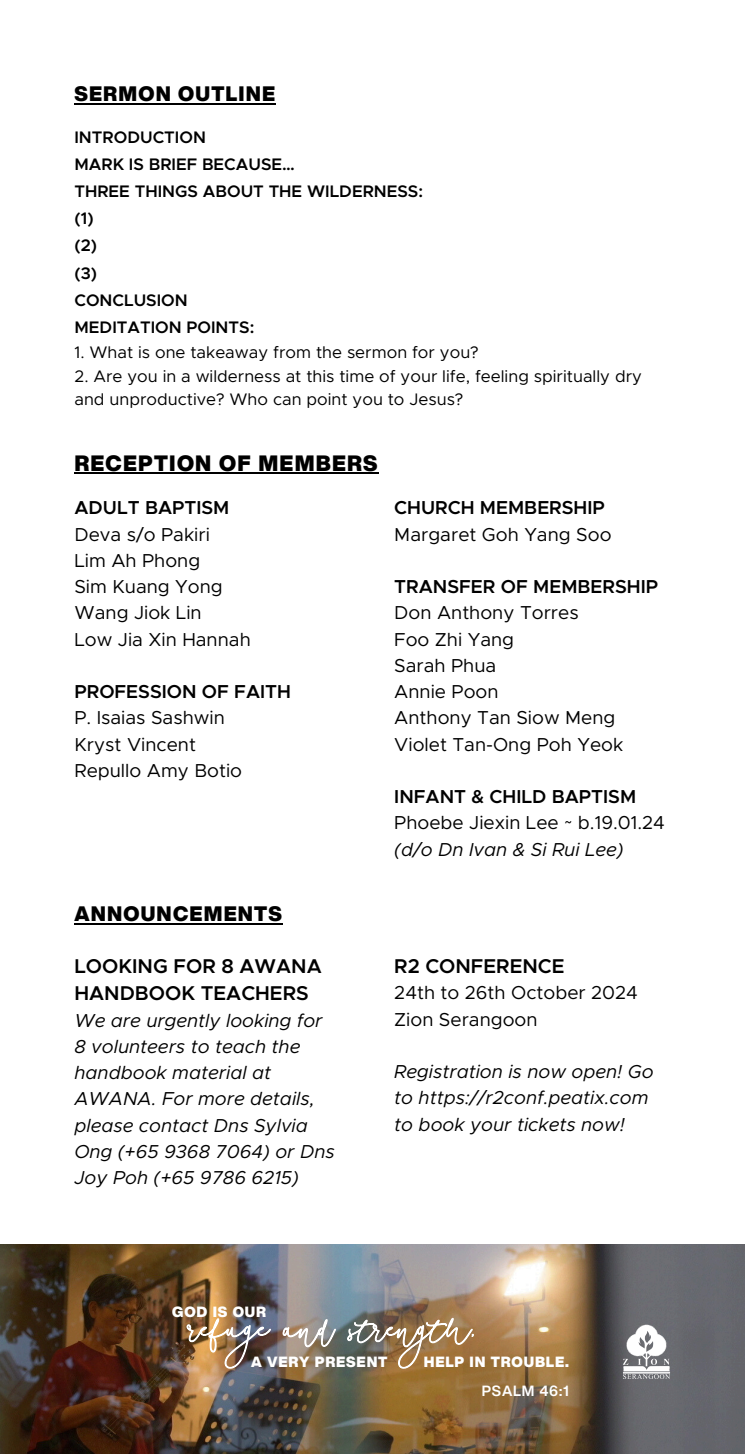
<style>
.page{position:relative;width:745px;height:1454px;background:#fff}
.page>*{position:absolute;margin:0;border:0;box-sizing:border-box;transform-origin:0 0}
.t1{font:900 21.62px "Helvetica Now Display";letter-spacing:.06em;color:#000}
.t2{font:900 20.38px "Helvetica Now Display";letter-spacing:.06em;color:#000}
.t3{font:600 20px/27.2px "Metropolis";color:#000}
.t4{font:18.75px/26.2px "Metropolis";color:#000}
.t5{font:italic 18.75px/26.2px "Metropolis";color:#000}
.t6{font:600 18.75px "Metropolis";color:#000}
.t7{font:16.75px/23.5px "Metropolis";color:#000}
.t8{font:600 16.75px/27.2px "Metropolis";color:#000}
.t9{font:900 14.38px "Helvetica Now Display";letter-spacing:.06em;color:#fff}
.t10{font:700 14.38px "Helvetica Now Display";letter-spacing:.06em;color:#fff}
</style>
<div class="page">
<img style="left:0;top:1244px;width:744px;height:209px">
<svg style="left:622px;top:1324px;width:48px;height:54px"></svg>
<hr style="left:74px;top:923px;width:209px;height:1px;background:#000">
<hr style="left:74px;top:472px;width:305px;height:2px;background:#000">
<hr style="left:74px;top:103px;width:202px;height:1px;background:#000">
<img style="left:185px;top:1311px;width:289px;height:58px">
<p class="t2" style="left:74px;top:78px;width:202px">SERMON OUTLINE</p>
<p class="t8" style="left:74px;top:124px;width:350px">INTRODUCTION<br>MARK IS BRIEF BECAUSE…<br>THREE THINGS ABOUT THE WILDERNESS: (1)<br>(2)<br>(3)<br>CONCLUSION<br>MEDITATION POINTS:</p>
<p class="t7" style="left:74px;top:341px;width:406px">1. What is one takeaway from the sermon for you?</p>
<p class="t7" style="left:74px;top:365px;width:569px">2. Are you in a wilderness at this time of your life, feeling spiritually dry and unproductive? Who can point you to Jesus?</p>
<h1 class="t1" style="left:74px;top:446px;width:304px">RECEPTION OF MEMBERS</h1>
<p class="t6" style="left:74px;top:499px;width:156px">ADULT BAPTISM</p>
<p class="t4" style="left:74px;top:522px;width:178px">Deva s/o Pakiri<br>Lim Ah Phong<br>Sim Kuang Yong<br>Wang Jiok Lin<br>Low Jia Xin Hannah</p>
<p class="t6" style="left:74px;top:683px;width:218px">PROFESSION OF FAITH</p>
<p class="t4" style="left:74px;top:705px;width:169px">P. Isaias Sashwin<br>Kryst Vincent<br>Repullo Amy Botio</p>
<p class="t6" style="left:394px;top:499px;width:212px">CHURCH MEMBERSHIP</p>
<p class="t4" style="left:394px;top:522px;width:219px">Margaret Goh Yang Soo</p>
<p class="t6" style="left:394px;top:578px;width:265px">TRANSFER OF MEMBERSHIP</p>
<p class="t4" style="left:394px;top:600px;width:230px">Don Anthony Torres<br>Foo Zhi Yang<br>Sarah Phua<br>Annie Poon<br>Anthony Tan Siow Meng<br>Violet Tan-Ong Poh Yeok</p>
<p class="t6" style="left:394px;top:788px;width:243px">INFANT &amp; CHILD BAPTISM</p>
<p class="t4" style="left:394px;top:810px;width:272px">Phoebe Jiexin Lee ~ b.19.01.24</p>
<p class="t5" style="left:394px;top:837px;width:231px">(d/o Dn Ivan &amp; Si Rui Lee)</p>
<h1 class="t2" style="left:74px;top:898px;width:209px">ANNOUNCEMENTS</h1>
<p class="t3" style="left:74px;top:953px;width:249px">LOOKING FOR 8 AWANA<br>HANDBOOK TEACHERS</p>
<p class="t5" style="left:74px;top:1007px;width:262px">We are urgently looking for<br>8 volunteers to teach the handbook material at<br>AWANA. For more details, please contact Dns Sylvia<br>Ong (+65 9368 7064) or Dns<br>Joy Poh (+65 9786 6215)</p>
<p class="t3" style="left:394px;top:953px;width:172px">R2 CONFERENCE</p>
<p class="t4" style="left:394px;top:980px;width:245px">24th to 26th October 2024<br>Zion Serangoon</p>
<p class="t5" style="left:394px;top:1059px;width:261px">Registration is now open! Go to https://r2conf.peatix.com to book your tickets now!</p>
<h2 class="t9" style="left:172px;top:1301px;width:95px">GOD IS OUR</h2>
<p class="t9" style="left:251px;top:1351px;width:138px">A VERY PRESENT</p>
<p class="t9" style="left:423px;top:1351px;width:146px">HELP IN TROUBLE.</p>
<p class="t10" style="left:481px;top:1379px;width:89px">PSALM 46:1</p>
</div>
